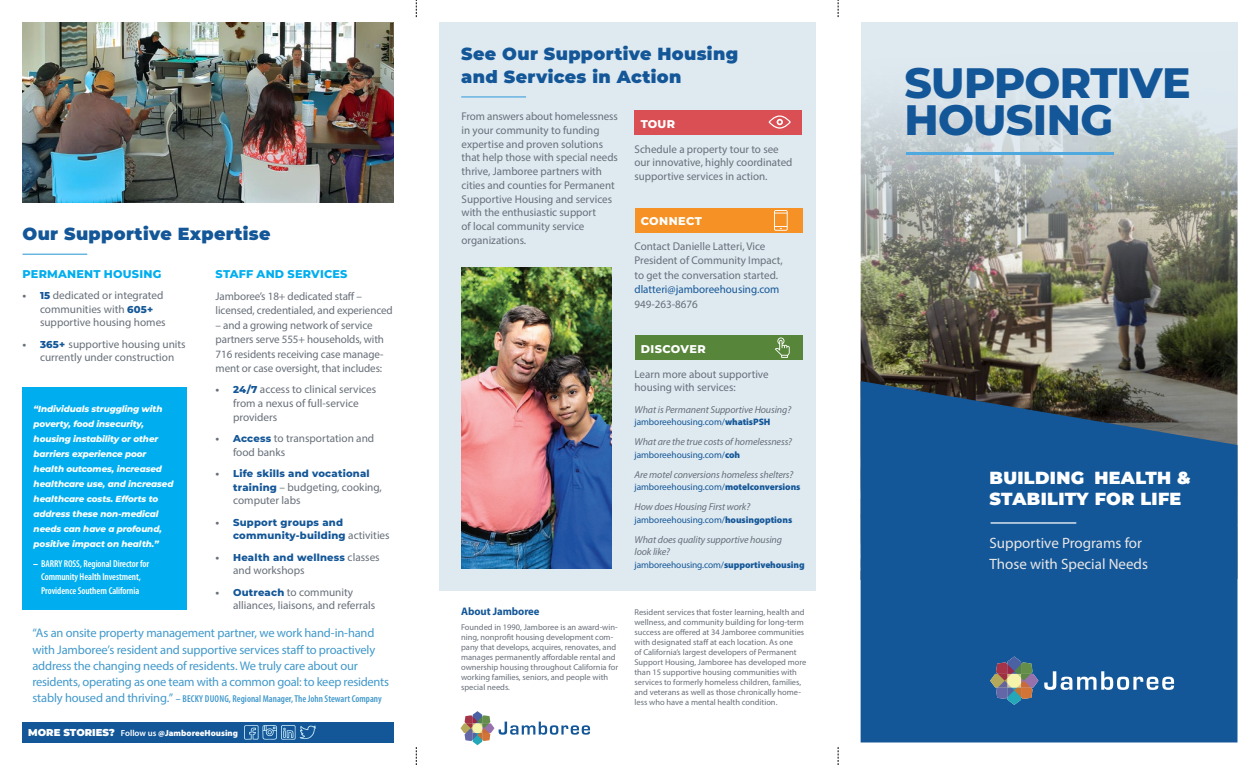
<style>
.page{position:relative;width:1260px;height:765px;background:#fff}
.page>*{position:absolute;margin:0;border:0;box-sizing:border-box;transform-origin:0 0}
.Blue_Subhead{font:800 42.5px "Montserrat";letter-spacing:-.015em;color:#145798}
.Blue_Headline{font:900 17.5px/22.5px "Montserrat";letter-spacing:.02em;color:#145798}
.t1{font:900 17.5px/20.6px "Montserrat";letter-spacing:.02em;color:#fff}
.t2{font:15px/20.9px "Myriad Pro";color:#e7e6e6}
.Blue_Subhead-2{font:12.5px/16.2px "Myriad Pro";letter-spacing:-.015em;color:#4299cb}
.Bullet{font:11.25px/13.8px "Myriad Pro";color:#686f79}
.Column_Text{font:11.25px/13.8px "Myriad Pro";color:#686f79}
.column_text_no_inden{font:11.25px/14.4px "Myriad Pro";color:#686f79}
.Blue_Subhead-3{font:11.25px/14.4px "Myriad Pro";letter-spacing:-.01em;color:#686f79}
.Blue_Subhead-4{font:800 11.25px "Montserrat";letter-spacing:.02em;color:#00aeef}
.Blue_Subhead-5{font:800 11.25px "Montserrat";letter-spacing:.035em;color:#fff}
.Column_Text-2{font:700 11px "Myriad Pro";letter-spacing:-.005em;color:#145798}
.Bullet-2{font:italic 10px/12.5px "Myriad Pro";letter-spacing:-.01em;color:#686f79}
.Bullet-3{font:800 10px/13.8px "Montserrat";letter-spacing:.02em;color:#145798}
.t3{font:600 condensed 10px/13.5px "Myriad Pro";letter-spacing:-.005em;color:#fff;text-align:center}
.Blue_Subhead-6{font:600 condensed 10px "Myriad Pro";color:#4299cb}
.Bullet-4{font:9.38px "Myriad Pro";letter-spacing:-.005em;color:#145798}
.t4{font:italic 800 8.75px/15px "Montserrat";letter-spacing:-.01em;color:#fff}
.t5{font:900 8.75px "Myriad Pro";color:#fff}
.about_jamboree{font:8.5px/10px "Myriad Pro";color:#686f79}
.s1{font-family:"Montserrat";font-weight:800;font-size:10px}
.s2{font-family:"Montserrat";font-weight:800;font-size:10px;color:#145798}
.s3{font-family:"Montserrat";font-weight:800;font-style:italic;font-stretch:normal;font-size:8.75px}
.s4{color:#686f79}
.s5{font-family:"Myriad Pro";font-weight:400;font-size:11.25px;color:#686f79}
.s6{font-weight:400;font-stretch:normal;font-size:12.5px}
.s7{font-family:"Montserrat";font-size:10px}
.s8{font-weight:600}
.s9{color:#145798}
.s10{font-weight:900}
</style>
<div class="page">
<div style="left:439px;top:22px;width:376px;height:569px;background:#dee9f0"></div>
<div style="left:635px;top:110px;width:167px;height:25px;background:#da4f54"></div>
<svg style="left:769px;top:115px;width:22px;height:14px"></svg>
<div style="left:635px;top:208px;width:167px;height:25px;background:#f69225"></div>
<svg style="left:774px;top:210px;width:14px;height:21px"></svg>
<div style="left:635px;top:335px;width:167px;height:25px;background:#57853a"></div>
<svg style="left:775px;top:338px;width:15px;height:20px"></svg>
<img style="left:861px;top:22px;width:377px;height:359px">
<img style="left:22px;top:22px;width:372px;height:180px">
<hr style="left:461px;top:96px;width:65px;height:2px;background:#4fa9de">
<svg style="left:460px;top:711px;width:130px;height:34px"></svg>
<hr style="left:22px;top:254px;width:65px;height:1px;background:#4fa9de">
<svg style="left:861px;top:381px;width:377px;height:361px;background:#1a5690"></svg>
<hr style="left:1002px;top:617px;width:65px;height:1px;background:#145798">
<svg style="left:1044px;top:671px;width:130px;height:19px"></svg>
<svg style="left:990px;top:656px;width:48px;height:49px;background:#627486"></svg>
<hr style="left:991px;top:522px;width:85px;height:2px;background:#fff">
<div style="left:22px;top:722px;width:372px;height:20px;background:#145798"></div>
<hr style="left:906px;top:152px;width:207px;height:3px;background:#4fa9de">
<div style="left:22px;top:388px;width:165px;height:222px;background:#00aeef"></div>
<svg style="left:244px;top:725px;width:72px;height:15px"></svg>
<svg style="left:416px;top:0;width:1px;height:17px"></svg>
<svg style="left:416px;top:747px;width:1px;height:18px"></svg>
<svg style="left:838px;top:0;width:1px;height:17px"></svg>
<svg style="left:838px;top:747px;width:1px;height:18px"></svg>
<img style="left:461px;top:268px;width:151px;height:300px">
<p class="Blue_Headline" style="left:22px;top:221px;width:250px">Our Supportive Expertise</p>
<p class="Blue_Subhead-4" style="left:22px;top:265px;width:140px">PERMANENT HOUSING</p>
<p class="Bullet" style="left:40px;top:288px;width:127px;text-indent:-18px"><span class="s1">•</span> <span class="s2">15</span> dedicated or integrated communities with <span class="s2">605+ </span>supportive housing homes</p>
<p class="Bullet" style="left:22px;top:337px;width:165px;text-align:center"><span class="s1">•</span> <span class="s2">365+</span> supportive housing units currently under construction</p>
<p class="t4" style="left:34px;top:400px;width:141px">“Individuals struggling with poverty, food insecurity, housing instability or other barriers experience poor health outcomes, increased healthcare use, and increased healthcare costs. Efforts to address these non-medical needs can have a profound, positive impact on health.”</p>
<p class="t3" style="left:34px;top:556px;width:117px"><span class="s3">–</span> BARRY ROSS, Regional Director for<br>Community Health Investment,<br>Providence Southern California</p>
<p class="Blue_Subhead-4" style="left:216px;top:265px;width:133px">STAFF AND SERVICES</p>
<p class="Blue_Subhead-3" style="left:216px;top:289px;width:179px">Jamboree’s 18+ dedicated staff – licensed, credentialed, and experienced</p>
<p class="Blue_Subhead-3" style="left:216px;top:318px;width:170px">– and a growing network of service partners serve 555+ households, with 716 residents receiving case manage&shy;ment or case oversight, that includes:</p>
<p class="Bullet" style="left:233px;top:382px;width:145px;text-indent:-18px"><span class="s1">•</span> <span class="s2">24/7</span> access to clinical services from a nexus of full-service providers</p>
<p class="Bullet" style="left:233px;top:431px;width:143px;text-indent:-18px"><span class="s1">•</span> <span class="s2">Access</span> to transportation and food banks</p>
<p class="Bullet-3" style="left:216px;top:466px;width:156px"><span class="s4">•</span> Life skills and vocational</p>
<p class="Bullet" style="left:233px;top:480px;width:150px"><span class="s2">training</span> – budgeting, cooking, computer labs</p>
<p class="Bullet-3" style="left:233px;top:515px;width:158px;text-indent:-18px"><span class="s4">•</span> Support groups and community-building <span class="s5">activities</span></p>
<p class="Bullet-3" style="left:216px;top:550px;width:166px"><span class="s4">•</span> Health and wellness <span class="s5">classes</span></p>
<p class="Bullet" style="left:233px;top:564px;width:73px">and workshops</p>
<p class="Bullet" style="left:233px;top:585px;width:144px;text-indent:-18px"><span class="s1">•</span> <span class="s2">Outreach</span> to community alliances, liaisons, and referrals</p>
<p class="Blue_Subhead-2" style="left:32px;top:625px;width:358px">“As an onsite property management partner, we work hand-in-hand with Jamboree’s resident and supportive services staff to proactively address the changing needs of residents. We truly care about our residents, operating as one team with a common goal: to keep residents</p>
<p class="Blue_Subhead-6" style="left:32px;top:693px;width:351px"><span class="s6">stably housed and thriving.”</span> – BECKY DUONG, Regional Manager, The John Stewart Company</p>
<p class="t5" style="left:28px;top:727px;width:211px"><span class="s7">MORE STORIES?</span> <span class="s8">Follow us</span> @JamboreeHousing</p>
<p class="Blue_Headline" style="left:461px;top:41px;width:279px">See Our Supportive Housing and Services in Action</p>
<p class="Column_Text" style="left:462px;top:109px;width:158px">From answers about homelessness in your community to funding expertise and proven solutions that help those with special needs thrive, Jamboree partners with cities and counties for Permanent<br>Supportive Housing and services with the enthusiastic support<br>of local community service organizations.</p>
<p class="Column_Text-2" style="left:461px;top:604px;width:80px">About Jamboree</p>
<p class="about_jamboree" style="left:461px;top:622px;width:159px">Founded in 1990, Jamboree is an award-win&shy;ning, nonprofit housing development com&shy;pany that develops, acquires, renovates, and manages permanently affordable rental and ownership housing throughout California for working families, seniors, and people with special needs.</p>
<p class="Blue_Subhead-5" style="left:641px;top:115px;width:36px">TOUR</p>
<p class="column_text_no_inden" style="left:635px;top:142px;width:159px;line-height:13.8px">Schedule a property tour to see our innovative, highly coordinated supportive services in action.</p>
<p class="Blue_Subhead-5" style="left:641px;top:213px;width:63px">CONNECT</p>
<p class="column_text_no_inden" style="left:634px;top:239px;width:150px">Contact Danielle Latteri, Vice<br>President of Community Impact, to get the conversation started. <span class="s9">dlatteri@jamboreehousing.com<br></span>949-263-8676</p>
<p class="Blue_Subhead-5" style="left:641px;top:340px;width:67px">DISCOVER</p>
<p class="column_text_no_inden" style="left:634px;top:367px;width:136px;line-height:13.8px">Learn more about supportive housing with services:</p>
<p class="Bullet-2" style="left:634px;top:403px;width:158px">What is Permanent Supportive Housing?</p>
<p class="Bullet-4" style="left:635px;top:416px;width:138px">jamboreehousing.com/<span class="s10">whatisPSH</span></p>
<p class="Bullet-2" style="left:635px;top:435px;width:159px">What are the true costs of homelessness?</p>
<p class="Bullet-4" style="left:634px;top:449px;width:107px">jamboreehousing.com/<span class="s10">coh</span></p>
<p class="Bullet-2" style="left:634px;top:468px;width:160px">Are motel conversions homeless shelters?</p>
<p class="Bullet-4" style="left:634px;top:481px;width:168px">jamboreehousing.com/<span class="s10">motelconversions</span></p>
<p class="Bullet-2" style="left:634px;top:500px;width:117px">How does Housing First work?</p>
<p class="Bullet-4" style="left:634px;top:514px;width:159px">jamboreehousing.com/<span class="s10">housingoptions</span></p>
<p class="Bullet-2" style="left:634px;top:533px;width:149px">What does quality supportive housing look like?</p>
<p class="Bullet-4" style="left:634px;top:559px;width:172px">jamboreehousing.com/<span class="s10">supportivehousing</span></p>
<p class="about_jamboree" style="left:635px;top:607px;width:173px">Resident services that foster learning, health and wellness, and community building for long-term success are offered at 34 Jamboree communities with designated staff at each location. As one<br>of California’s largest developers of Permanent Support Housing, Jamboree has developed more than 15 supportive housing communities with services to formerly homeless children, families, and veterans as well as those chronically home&shy;less who have a mental health condition.</p>
<p class="Blue_Subhead" style="left:904px;top:51px;width:288px">SUPPORTIVE</p>
<p class="Blue_Subhead" style="left:904px;top:89px;width:210px">HOUSING</p>
<p class="t1" style="left:990px;top:467px;width:203px">BUILDING HEALTH &amp;<br>STABILITY FOR LIFE</p>
<p class="t2" style="left:990px;top:533px;width:160px">Supportive Programs for<br>Those with Special Needs</p>
</div>
